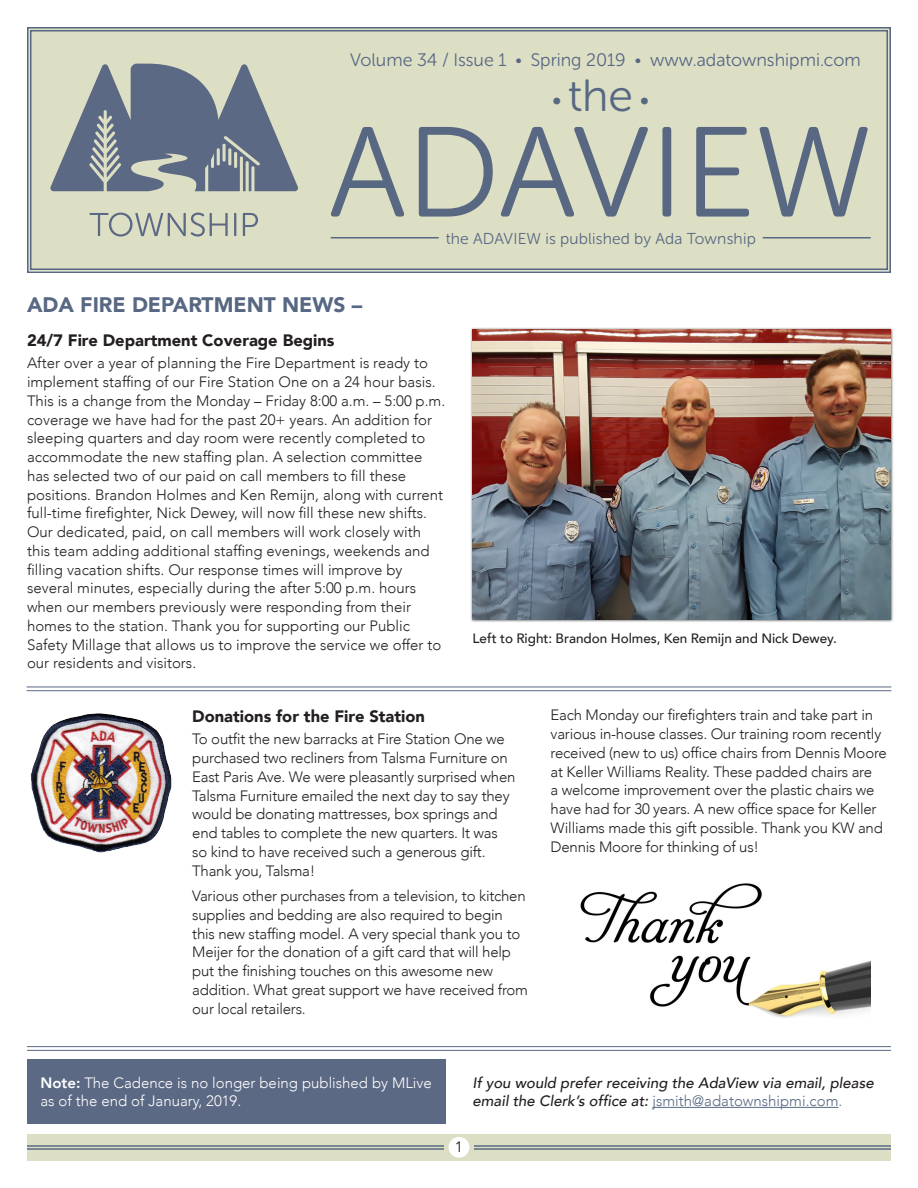
<style>
.page{position:relative;width:918px;height:1188px;background:#fff}
.page>*{position:absolute;margin:0;border:0;box-sizing:border-box;transform-origin:0 0}
.t1{font:127.5px "Museo Sans Rounded 300";color:#586883}
.t2{font:45px "Museo Sans Rounded 300";color:#586883}
.t3{font:900 21px "Avenir";color:#586883}
.body{font:18px "Museo Sans Rounded 300";color:#586883}
.body-2{font:900 16.5px "Avenir";color:#231f20}
.t4{font:15.75px "Museo Sans Rounded 300";letter-spacing:.01em;color:#586883}
.body-3{font:300 15px/18.8px "Avenir";letter-spacing:-.015em;color:#231f20}
.body-4{font:italic 500 15px/18px "Avenir";color:#231f20}
.body-5{font:300 15px/18px "Avenir";color:#fff}
.t5{font:15px "Avenir";color:#231f20}
.body-6{font:500 13.5px "Avenir";color:#231f20}
.s1{font-family:"Avenir Next";font-weight:800}
.s2{font-size:24px}
.s3{font-weight:800}
.s4{font-weight:300;font-style:normal;color:#586883}
</style>
<div class="page">
<div style="left:27px;top:1134px;width:864px;height:27px;background:#dddfc5"></div>
<hr style="left:474px;top:1148px;width:417px;height:2px;background:#586883">
<hr style="left:474px;top:1145px;width:417px;height:2px;background:#586883">
<div style="left:449px;top:1137px;width:20px;height:21px;background:#fff;border-radius:50%"></div>
<hr style="left:27px;top:1145px;width:417px;height:2px;background:#586883">
<hr style="left:27px;top:1148px;width:417px;height:2px;background:#586883">
<div style="left:27px;top:27px;width:864px;height:246px;background:#dddfc5"></div>
<div style="left:30px;top:30px;width:858px;height:240px;border:1px solid #586883"></div>
<hr style="left:331px;top:237px;width:108px;height:1px;background:#586883">
<hr style="left:763px;top:237px;width:108px;height:1px;background:#586883">
<svg style="left:50px;top:64px;width:248px;height:127px;background:#8a939b"></svg>
<svg style="left:90px;top:213px;width:138px;height:24px;background:#bcc1b4"></svg>
<hr style="left:234px;top:213px;width:2px;height:23px;background:#5c6984">
<svg style="left:243px;top:213px;width:15px;height:23px"></svg>
<hr style="left:653px;top:1107px;width:185px;height:1px;background:#586883">
<hr style="left:27px;top:1046px;width:864px;height:1px;background:#586883">
<hr style="left:27px;top:1050px;width:864px;height:1px;background:#586883">
<div style="left:27px;top:1060px;width:419px;height:64px;background:#5c6984"></div>
<hr style="left:27px;top:687px;width:864px;height:1px;background:#586883">
<hr style="left:27px;top:690px;width:864px;height:1px;background:#586883">
<div style="left:470px;top:327px;width:424px;height:296px;background:#231f20;opacity:.75"></div>
<img style="left:472px;top:329px;width:419px;height:291px">
<img style="left:30px;top:713px;width:142px;height:140px">
<img style="left:580px;top:883px;width:290px;height:135px">
<p class="body" style="left:350px;top:50px;width:512px">Volume 34 / Issue 1 <span class="s1">∙</span> Spring 2019 <span class="s1">∙</span> www.adatownshipmi.com</p>
<h2 class="t2" style="left:552px;top:72px;width:98px"><span class="s2">•</span> the <span class="s2">•</span></h2>
<h1 class="t1" style="left:329px;top:104px;width:546px">ADAVIEW</h1>
<p class="t4" style="left:446px;top:230px;width:312px">the ADAVIEW is published by Ada Township</p>
<p class="t3" style="left:27px;top:287px;width:337px">ADA FIRE DEPARTMENT NEWS –</p>
<p class="body-2" style="left:27px;top:326px;width:309px">24/7 Fire Department Coverage Begins</p>
<p class="body-3" style="left:27px;top:354px;width:420px">After over a year of planning the Fire Department is ready to implement staffing of our Fire Station One on a 24 hour basis.<br>This is a change from the Monday – Friday 8:00 a.m. – 5:00 p.m. coverage we have had for the past 20+ years. An addition for sleeping quarters and day room were recently completed to accommodate the new staffing plan. A selection committee has selected two of our paid on call members to fill these positions. Brandon Holmes and Ken Remijn, along with current full-time firefighter, Nick Dewey, will now fill these new shifts.<br>Our dedicated, paid, on call members will work closely with this team adding additional staffing evenings, weekends and filling vacation shifts. Our response times will improve by several minutes, especially during the after 5:00 p.m. hours when our members previously were responding from their homes to the station. Thank you for supporting our Public Safety Millage that allows us to improve the service we offer to our residents and visitors.</p>
<p class="body-6" style="left:472px;top:627px;width:366px">Left to Right: Brandon Holmes, Ken Remijn and Nick Dewey.</p>
<p class="body-2" style="left:192px;top:702px;width:234px">Donations for the Fire Station</p>
<p class="body-3" style="left:192px;top:730px;width:325px">To outfit the new barracks at Fire Station One we purchased two recliners from Talsma Furniture on East Paris Ave. We were pleasantly surprised when Talsma Furniture emailed the next day to say they would be donating mattresses, box springs and end tables to complete the new quarters. It was so kind to have received such a generous gift.<br>Thank you, Talsma!</p>
<p class="body-3" style="left:192px;top:887px;width:337px">Various other purchases from a television, to kitchen supplies and bedding are also required to begin this new staffing model. A very special thank you to Meijer for the donation of a gift card that will help put the finishing touches on this awesome new addition. What great support we have received from our local retailers.</p>
<p class="body-3" style="left:551px;top:706px;width:338px">Each Monday our firefighters train and take part in various in-house classes. Our training room recently received (new to us) office chairs from Dennis Moore at Keller Williams Reality. These padded chairs are<br>a welcome improvement over the plastic chairs we have had for 30 years. A new office space for Keller Williams made this gift possible. Thank you KW and Dennis Moore for thinking of us!</p>
<p class="body-5" style="left:40px;top:1074px;width:393px"><span class="s3">Note:</span> The Cadence is no longer being published by MLive as of the end of January, 2019.</p>
<p class="t5" style="left:455px;top:1138px;width:10px">1</p>
<p class="body-4" style="left:472px;top:1074px;width:403px">If you would prefer receiving the AdaView via email, please email the Clerk’s office at: <span class="s4">jsmith@adatownshipmi.com.</span></p>
</div>
